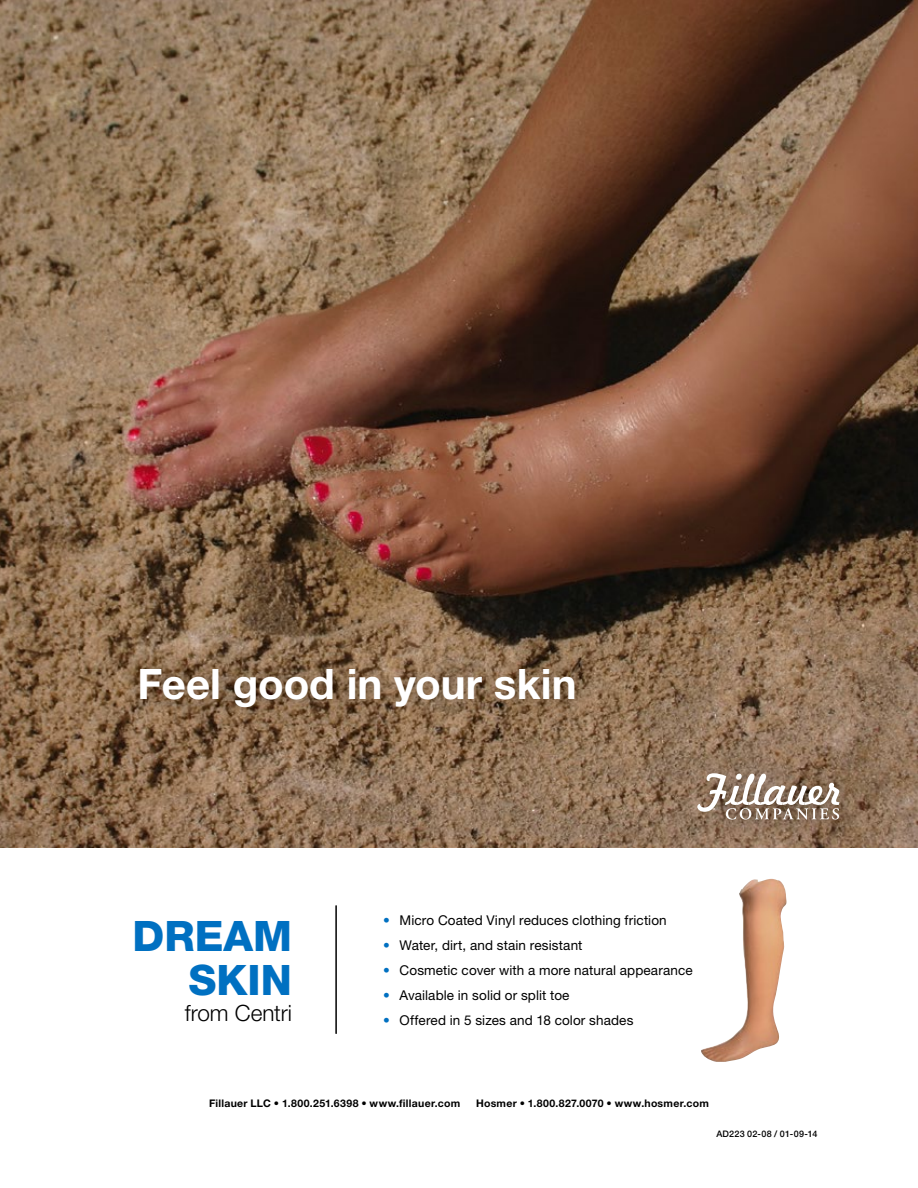
<style>
.page{position:relative;width:918px;height:1188px;background:#fff}
.page>*{position:absolute;margin:0;border:0;box-sizing:border-box;transform-origin:0 0}
.t1{font:700 42px "Helvetica Neue";color:#fff}
.t2{font:800 42px/44.5px "Helvetica Neue";color:#0070c1;text-align:right}
.t3{font:300 22.5px "Helvetica Neue";color:#000}
.t4{font:13.5px "Helvetica Neue";letter-spacing:.01em;color:#000}
.t5{font:700 10.5px "Helvetica Neue";letter-spacing:.025em;color:#000}
.t6{font:500 9px "Helvetica Neue";letter-spacing:.025em;color:#000}
.s1{color:#0070c1}
</style>
<div class="page">
<img style="left:0;top:0;width:918px;height:848px">
<div style="left:675px;top:751px;width:187px;height:92px;background:#000;opacity:.25"></div>
<svg style="left:697px;top:773px;width:143px;height:47px"></svg>
<div style="left:117px;top:645px;width:481px;height:85px;background:#000;opacity:.25"></div>
<hr style="left:335px;top:906px;width:2px;height:127px;background:#000">
<img style="left:701px;top:879px;width:86px;height:183px">
<h1 class="t1" style="left:138px;top:658px;width:441px">Feel good in your skin</h1>
<h1 class="t2" style="left:132px;top:913px;width:161px">DREAM<br>SKIN</h1>
<h2 class="t3" style="left:185px;top:999px;width:109px">from Centri</h2>
<p class="t4" style="left:383px;top:912px;width:285px"><span class="s1">•</span> Micro Coated Vinyl reduces clothing friction</p>
<p class="t4" style="left:383px;top:937px;width:201px"><span class="s1">•</span> Water, dirt, and stain resistant</p>
<p class="t4" style="left:383px;top:962px;width:311px"><span class="s1">•</span> Cosmetic cover with a more natural appearance</p>
<p class="t4" style="left:383px;top:987px;width:188px"><span class="s1">•</span> Available in solid or split toe</p>
<p class="t4" style="left:383px;top:1012px;width:252px"><span class="s1">•</span> Offered in 5 sizes and 18 color shades</p>
<p class="t5" style="left:209px;top:1097px;width:253px">Fillauer LLC • 1.800.251.6398 • www.fillauer.com</p>
<p class="t5" style="left:476px;top:1097px;width:234px">Hosmer • 1.800.827.0070 • www.hosmer.com</p>
<p class="t6" style="left:716px;top:1129px;width:102px">AD223 02-08 / 01-09-14</p>
</div>
